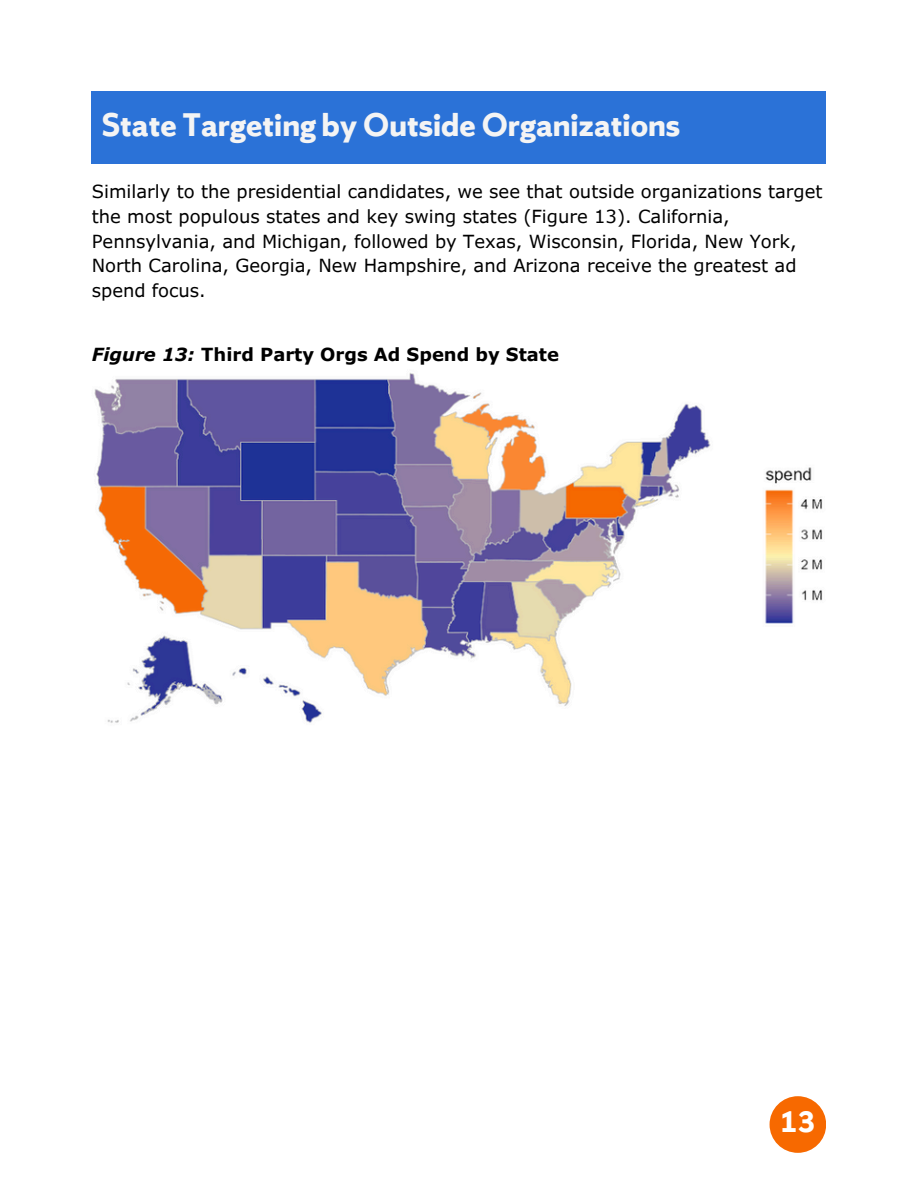
<style>
.page{position:relative;width:918px;height:1188px;background:#fff}
.page>*{position:absolute;margin:0;border:0;box-sizing:border-box;transform-origin:0 0}
.t1{font:700 34.5px "Sherman Sans";color:#f4f4f4}
.t2{font:700 31.5px "Sherman Sans";color:#fff}
.t3{font:18px/24.8px "Verdana Pro";color:#000}
.t4{font:700 18px "Verdana Pro";color:#000}
.s1{font-style:italic}
</style>
<div class="page">
<div style="left:92px;top:92px;width:734px;height:72px;background:#2b72d7"></div>
<img style="left:94px;top:373px;width:729px;height:350px">
<div style="left:770px;top:1096px;width:56px;height:57px;background:#f76900;border-radius:50%"></div>
<p class="t1" style="left:102px;top:106px;width:580px">State Targeting by Outside Organizations</p>
<h1 class="t3" style="left:92px;top:179px;width:732px">Similarly to the presidential candidates, we see that outside organizations target the most populous states and key swing states (Figure 13). California, Pennsylvania, and Michigan, followed by Texas, Wisconsin, Florida, New York, North Carolina, Georgia, New Hampshire, and Arizona receive the greatest ad spend focus.</h1>
<p class="t4" style="left:92px;top:343px;width:469px"><span class="s1">Figure 13:</span> Third Party Orgs Ad Spend by State</p>
<p class="t2" style="left:781px;top:1105px;width:36px">13</p>
</div>
